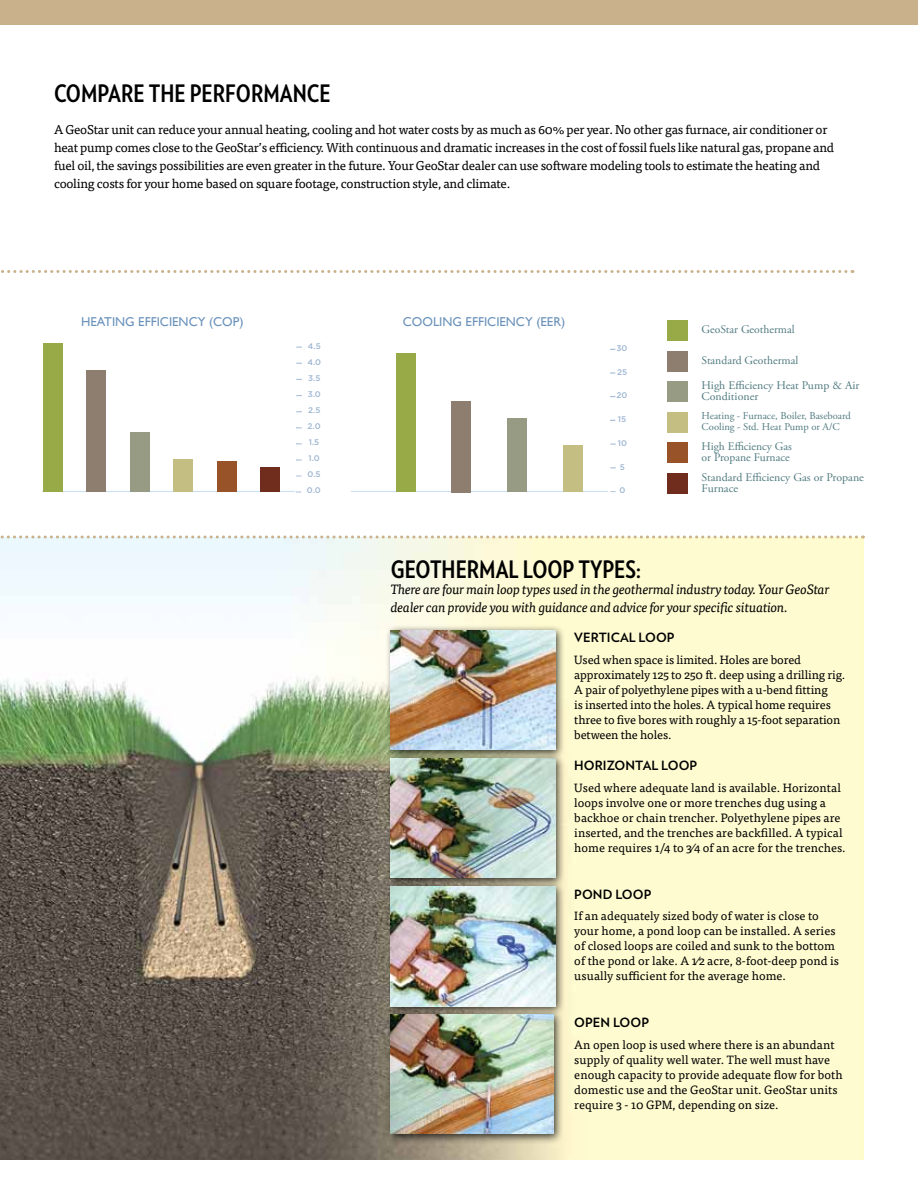
<style>
.page{position:relative;width:918px;height:1188px;background:#fff}
.page>*{position:absolute;margin:0;border:0;box-sizing:border-box;transform-origin:0 0}
.t1{font:700 24px "Verlag Condensed";color:#000}
.t2{font:italic 13.5px/18px "Tisa OT";letter-spacing:-.02em;color:#000}
.t3{font:12.9px "Gill Sans";color:#6a92bb}
.t4{font:12.75px/18px "Tisa OT";letter-spacing:-.02em;color:#000}
.t5{font:700 12.75px "Verlag";letter-spacing:.005em;color:#000}
.t6{font:12px/15px "Tisa OT";letter-spacing:.005em;color:#000}
.t7{font:11.7px/10.5px "Adobe Garamond Pro";color:#517b80}
.t8{font:10.5px/10.5px "Adobe Garamond Pro";color:#517b80}
.t9{font:500 8.1px "Gotham";color:#9db5d2}
</style>
<div class="page">
<img style="left:0;top:537px;width:864px;height:623px">
<svg style="left:1px;top:270px;width:845px;height:3px"></svg>
<svg style="left:0;top:536px;width:863px;height:2px"></svg>
<div style="left:0;top:0;width:918px;height:25px;background:#c8b18b"></div>
<hr style="left:352px;top:491px;width:255px;height:1px;background:#cde1f4">
<hr style="left:42px;top:491px;width:252px;height:1px;background:#cde1f4">
<div style="left:667px;top:321px;width:20px;height:20px;background:#98aa48"></div>
<div style="left:667px;top:351px;width:20px;height:20px;background:#8e7e70"></div>
<div style="left:667px;top:381px;width:21px;height:20px;background:#979b83"></div>
<div style="left:667px;top:413px;width:20px;height:20px;background:#c4be83"></div>
<div style="left:667px;top:442px;width:20px;height:20px;background:#985329"></div>
<div style="left:667px;top:473px;width:21px;height:20px;background:#702c1d"></div>
<div style="left:43px;top:344px;width:20px;height:148px;background:#98aa48"></div>
<div style="left:87px;top:370px;width:19px;height:122px;background:#8e7e70"></div>
<div style="left:130px;top:432px;width:19px;height:60px;background:#979b83"></div>
<div style="left:174px;top:459px;width:19px;height:33px;background:#c4be83"></div>
<div style="left:396px;top:354px;width:19px;height:138px;background:#98aa48"></div>
<div style="left:452px;top:401px;width:19px;height:91px;background:#8e7e70"></div>
<div style="left:508px;top:418px;width:19px;height:74px;background:#979b83"></div>
<div style="left:563px;top:446px;width:20px;height:46px;background:#c4be83"></div>
<div style="left:217px;top:462px;width:19px;height:30px;background:#985329"></div>
<div style="left:260px;top:467px;width:20px;height:25px;background:#702c1d"></div>
<div style="left:385px;top:624px;width:181px;height:136px;background:#000;opacity:.75"></div>
<img style="left:391px;top:630px;width:165px;height:120px">
<div style="left:385px;top:752px;width:181px;height:136px;background:#000;opacity:.75"></div>
<img style="left:391px;top:758px;width:165px;height:120px">
<div style="left:385px;top:880px;width:181px;height:136px;background:#000;opacity:.75"></div>
<img style="left:391px;top:886px;width:165px;height:120px">
<div style="left:385px;top:1008px;width:179px;height:136px;background:#000;opacity:.75"></div>
<img style="left:391px;top:1014px;width:163px;height:120px">
<h1 class="t1" style="left:54px;top:75px;width:278px">COMPARE THE PERFORMANCE</h1>
<p class="t4" style="left:54px;top:120px;width:782px">A GeoStar unit can reduce your annual heating, cooling and hot water costs by as much as 60% per year. No other gas furnace, air conditioner or heat pump comes close to the GeoStar’s efficiency. With continuous and dramatic increases in the cost of fossil fuels like natural gas, propane and fuel oil, the savings possibilities are even greater in the future. Your GeoStar dealer can use software modeling tools to estimate the heating and cooling costs for your home based on square footage, construction style, and climate.</p>
<p class="t3" style="left:81px;top:314px;width:164px">HEATING EFFICIENCY (COP)</p>
<p class="t9" style="left:308px;top:341px;width:14px">4.5</p>
<p class="t9" style="left:308px;top:357px;width:15px">4.0</p>
<p class="t9" style="left:308px;top:373px;width:14px">3.5</p>
<p class="t9" style="left:308px;top:390px;width:14px">3.0</p>
<p class="t9" style="left:308px;top:406px;width:14px">2.5</p>
<p class="t9" style="left:308px;top:422px;width:14px">2.0</p>
<p class="t9" style="left:309px;top:438px;width:12px">1.5</p>
<p class="t9" style="left:309px;top:454px;width:13px">1.0</p>
<p class="t9" style="left:308px;top:470px;width:15px">0.5</p>
<p class="t9" style="left:307px;top:486px;width:15px">0.0</p>
<p class="t3" style="left:403px;top:314px;width:164px">COOLING EFFICIENCY (EER)</p>
<p class="t9" style="left:617px;top:344px;width:12px">30</p>
<p class="t9" style="left:617px;top:367px;width:12px">25</p>
<p class="t9" style="left:617px;top:391px;width:12px">20</p>
<p class="t9" style="left:618px;top:415px;width:10px">15</p>
<p class="t9" style="left:618px;top:438px;width:11px">10</p>
<p class="t9" style="left:620px;top:462px;width:7px">5</p>
<p class="t9" style="left:619px;top:486px;width:7px">0</p>
<p class="t7" style="left:702px;top:325px;width:95px">GeoStar Geothermal</p>
<p class="t7" style="left:702px;top:348px;width:159px;line-height:25.3px">Standard Geothermal<br>High Efficiency Heat Pump &amp; Air</p>
<p class="t7" style="left:702px;top:391px;width:58px">Conditioner</p>
<p class="t8" style="left:702px;top:411px;width:151px">Heating - Furnace, Boiler, Baseboard<br>Cooling - Std. Heat Pump or A/C</p>
<p class="t7" style="left:702px;top:441px;width:92px">High Efficiency Gas or Propane Furnace</p>
<p class="t7" style="left:702px;top:473px;width:164px">Standard Efficiency Gas or Propane<br>Furnace</p>
<h1 class="t1" style="left:391px;top:551px;width:252px">GEOTHERMAL LOOP TYPES:</h1>
<p class="t2" style="left:391px;top:580px;width:440px">There are four main loop types used in the geothermal industry today. Your GeoStar dealer can provide you with guidance and advice for your specific situation.</p>
<p class="t5" style="left:574px;top:628px;width:100px">VERTICAL LOOP</p>
<p class="t6" style="left:574px;top:652px;width:272px">Used when space is limited. Holes are bored approximately 125 to 250 ft. deep using a drilling rig.<br>A pair of polyethylene pipes with a u-bend fitting<br>is inserted into the holes. A typical home requires three to five bores with roughly a 15-foot separation between the holes.</p>
<p class="t5" style="left:574px;top:756px;width:123px">HORIZONTAL LOOP</p>
<p class="t6" style="left:574px;top:781px;width:273px">Used where adequate land is available. Horizontal loops involve one or more trenches dug using a backhoe or chain trencher. Polyethylene pipes are inserted, and the trenches are backfilled. A typical home requires 1/4 to 3⁄4 of an acre for the trenches.</p>
<p class="t5" style="left:574px;top:884px;width:77px">POND LOOP</p>
<p class="t6" style="left:574px;top:909px;width:266px">If an adequately sized body of water is close to your home, a pond loop can be installed. A series of closed loops are coiled and sunk to the bottom of the pond or lake. A 1⁄2 acre, 8-foot-deep pond is usually sufficient for the average home.</p>
<p class="t5" style="left:574px;top:1012px;width:75px">OPEN LOOP</p>
<p class="t6" style="left:574px;top:1037px;width:270px">An open loop is used where there is an abundant supply of quality well water. The well must have enough capacity to provide adequate flow for both domestic use and the GeoStar unit. GeoStar units require 3 - 10 GPM, depending on size.</p>
</div>
